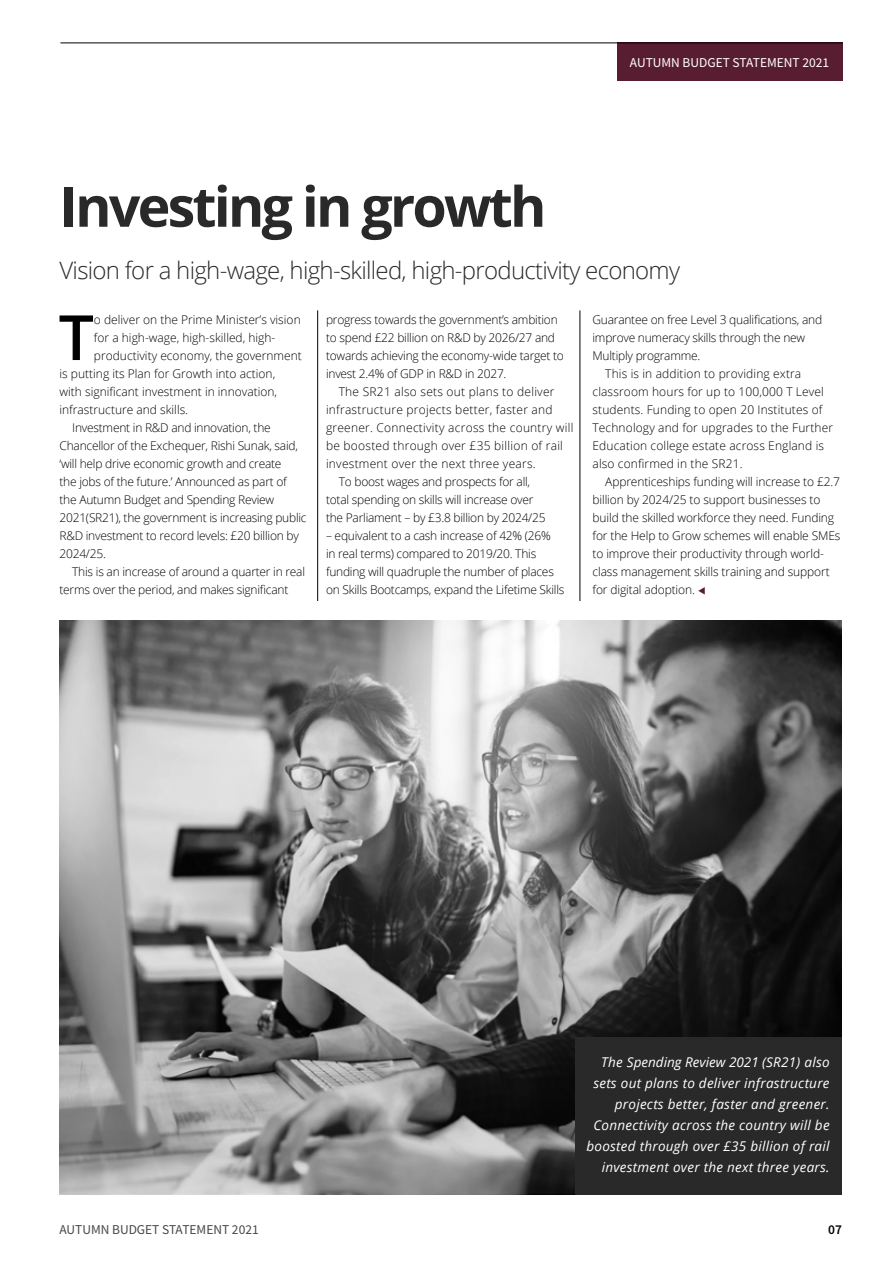
<style>
.page{position:relative;width:893px;height:1263px;background:#fff}
.page>*{position:absolute;margin:0;border:0;box-sizing:border-box;transform-origin:0 0}
.t1{font:600 62.4px "Open Sans";color:#000}
.t2{font:700 55.5px "Open Sans";letter-spacing:-.05em;color:#292929}
.t3{font:300 24px "Open Sans";letter-spacing:-.03em;color:#292929}
.t4{font:italic 13.5px/21px "Open Sans";letter-spacing:.02em;color:#fff;text-align:right}
.t5{font:13.5px "Source Sans Pro";color:#fff}
.t6{font:13.5px "Source Sans Pro";color:#484848}
.t7{font:600 13.5px "Source Sans Pro";color:#000}
.t8{font:300 12px/18px "Open Sans";letter-spacing:-.01em;color:#000}
.t9{font:300 12px "Open Sans";letter-spacing:.01em;color:#000}
.t10{font:300 12px "Open Sans";letter-spacing:.02em;color:#000}
.s1{color:#591d31}
</style>
<div class="page">
<div style="left:618px;top:43px;width:225px;height:38px;background:#591d31"></div>
<hr style="left:60px;top:43px;width:783px;height:1px;background:#000">
<hr style="left:317px;top:310px;width:1px;height:291px;background:#000">
<hr style="left:580px;top:310px;width:1px;height:291px;background:#000">
<img style="left:60px;top:621px;width:782px;height:574px">
<div style="left:575px;top:1037px;width:267px;height:158px;background:#292929"></div>
<h2 class="t2" style="left:60px;top:167px;width:488px">Investing in growth</h2>
<p class="t5" style="left:630px;top:54px;width:201px">AUTUMN BUDGET STATEMENT 2021</p>
<h3 class="t3" style="left:60px;top:253px;width:622px">Vision for a high-wage, high-skilled, high-productivity economy</h3>
<h1 class="t1" style="left:59px;top:293px;width:37px">T</h1>
<p class="t8" style="left:94px;top:310px;width:208px">o deliver on the Prime Minister’s vision</p>
<p class="t8" style="left:592px;top:310px;width:231px">Guarantee on free Level 3 qualifications, and</p>
<p class="t8" style="left:592px;top:328px;width:214px">improve numeracy skills through the new</p>
<p class="t8" style="left:592px;top:346px;width:109px">Multiply programme.</p>
<p class="t9" style="left:605px;top:365px;width:198px">This is in addition to providing extra</p>
<p class="t9" style="left:592px;top:383px;width:233px">classroom hours for up to 100,000 T Level</p>
<p class="t9" style="left:592px;top:401px;width:231px">students. Funding to open 20 Institutes of</p>
<p class="t9" style="left:592px;top:419px;width:242px">Technology and for upgrades to the Further</p>
<p class="t9" style="left:592px;top:437px;width:233px">Education college estate across England is</p>
<p class="t9" style="left:592px;top:455px;width:152px">also confirmed in the SR21.</p>
<p class="t8" style="left:605px;top:472px;width:236px">Apprenticeships funding will increase to £2.7</p>
<p class="t8" style="left:592px;top:490px;width:229px">billion by 2024/25 to support businesses to</p>
<p class="t8" style="left:592px;top:508px;width:243px">build the skilled workforce they need. Funding</p>
<p class="t8" style="left:592px;top:526px;width:249px">for the Help to Grow schemes will enable SMEs</p>
<p class="t8" style="left:592px;top:544px;width:233px">to improve their productivity through world-</p>
<p class="t8" style="left:592px;top:562px;width:239px">class management skills training and support</p>
<p class="t8" style="left:592px;top:580px;width:115px">for digital adoption. <span class="s1">▼</span></p>
<p class="t8" style="left:326px;top:310px;width:239px">progress towards the government’s ambition to spend £22 billion on R&amp;D by 2026/27 and towards achieving the economy-wide target to invest 2.4% of GDP in R&amp;D in 2027.</p>
<p class="t10" style="left:339px;top:383px;width:217px">The SR21 also sets out plans to deliver</p>
<p class="t10" style="left:326px;top:401px;width:228px">infrastructure projects better, faster and</p>
<p class="t10" style="left:326px;top:419px;width:249px">greener. Connectivity across the country will</p>
<p class="t10" style="left:326px;top:437px;width:238px">be boosted through over £35 billion of rail</p>
<p class="t10" style="left:326px;top:455px;width:211px">investment over the next three years.</p>
<p class="t8" style="left:339px;top:472px;width:193px">To boost wages and prospects for all,</p>
<p class="t8" style="left:326px;top:490px;width:209px">total spending on skills will increase over</p>
<p class="t8" style="left:326px;top:508px;width:221px">the Parliament – by £3.8 billion by 2024/25</p>
<p class="t8" style="left:326px;top:526px;width:240px">– equivalent to a cash increase of 42% (26%<br>in real terms) compared to 2019/20. This funding will quadruple the number of places on Skills Bootcamps, expand the Lifetime Skills</p>
<p class="t8" style="left:94px;top:328px;width:183px">for a high-wage, high-skilled, high-</p>
<p class="t8" style="left:94px;top:346px;width:209px">productivity economy, the government</p>
<p class="t8" style="left:60px;top:364px;width:217px">is putting its Plan for Growth into action,</p>
<p class="t8" style="left:60px;top:382px;width:219px">with significant investment in innovation,</p>
<p class="t8" style="left:60px;top:400px;width:130px">infrastructure and skills.</p>
<p class="t8" style="left:72px;top:418px;width:200px">Investment in R&amp;D and innovation, the</p>
<p class="t8" style="left:60px;top:436px;width:240px">Chancellor of the Exchequer, Rishi Sunak, said,</p>
<p class="t8" style="left:60px;top:454px;width:224px">‘will help drive economic growth and create</p>
<p class="t8" style="left:60px;top:472px;width:229px">the jobs of the future.’ Announced as part of</p>
<p class="t8" style="left:60px;top:490px;width:216px">the Autumn Budget and Spending Review</p>
<p class="t8" style="left:60px;top:508px;width:249px">2021(SR21), the government is increasing public</p>
<p class="t8" style="left:60px;top:526px;width:241px">R&amp;D investment to record levels: £20 billion by</p>
<p class="t8" style="left:60px;top:544px;width:48px">2024/25.</p>
<p class="t8" style="left:72px;top:562px;width:234px">This is an increase of around a quarter in real</p>
<p class="t8" style="left:60px;top:580px;width:230px">terms over the period, and makes significant</p>
<p class="t4" style="left:586px;top:1051px;width:245px">The Spending Review 2021 (SR21) also sets out plans to deliver infrastructure projects better, faster and greener.<br>Connectivity across the country will be boosted through over £35 billion of rail investment over the next three years.</p>
<p class="t6" style="left:60px;top:1221px;width:201px">AUTUMN BUDGET STATEMENT 2021</p>
<p class="t7" style="left:828px;top:1221px;width:15px">07</p>
</div>
